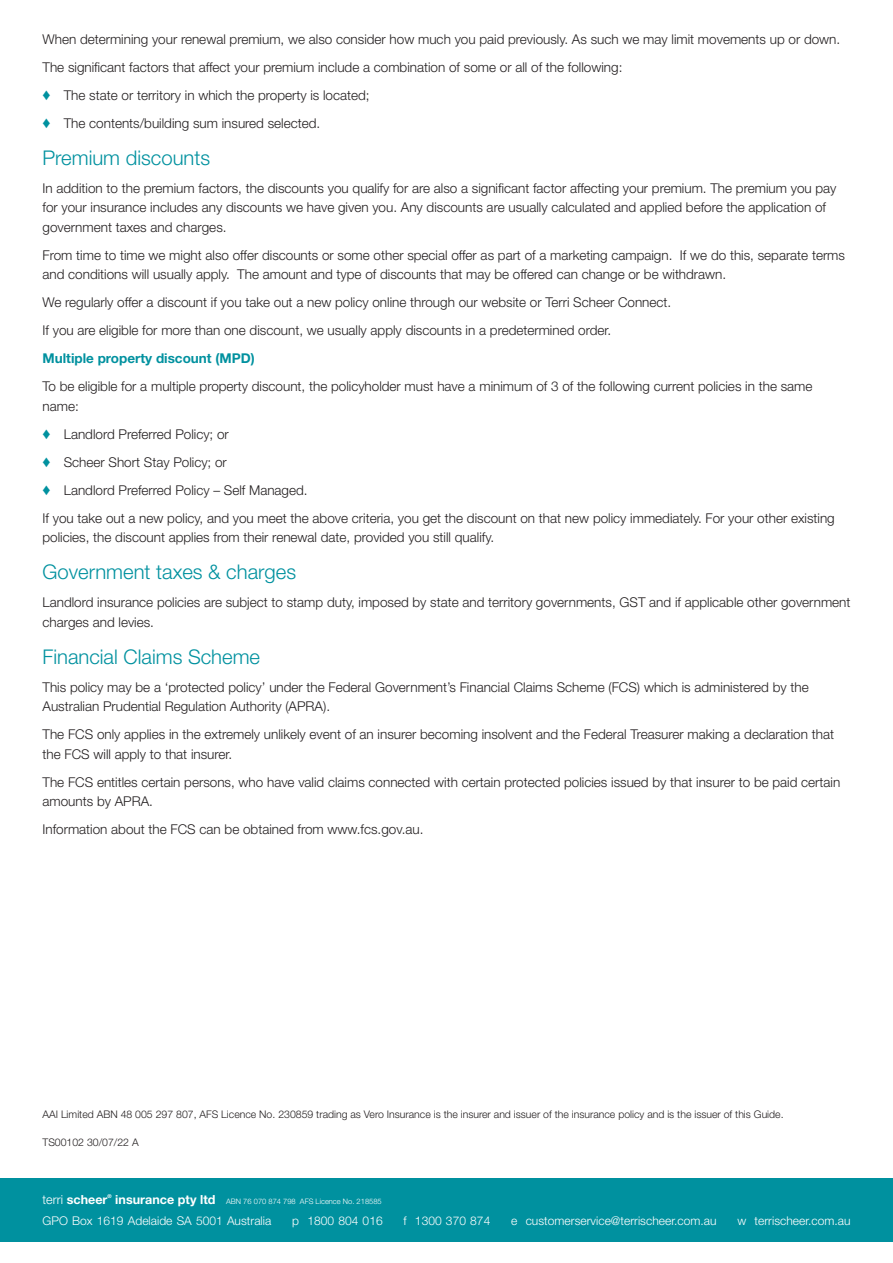
<style>
.page{position:relative;width:893px;height:1263px;background:#fff}
.page>*{position:absolute;margin:0;border:0;box-sizing:border-box;transform-origin:0 0}
.t1{font:300 20.25px "Helvetica Neue LT Std";color:#00919f}
.t2{font:300 13.5px/19.5px "Helvetica Neue LT Std";color:#231f20}
.t3{font:700 13.5px "Helvetica Neue LT Std";color:#00919f}
.t4{font:700 12.6px "Helvetica Neue LT Std";letter-spacing:.005em;color:#fff}
.t5{font:300 12px "Helvetica Neue LT Std";letter-spacing:.005em;color:#fff}
.t6{font:300 10.5px "Helvetica Neue LT Std";color:#231f20}
.t7{font:300 7.5px "Helvetica Neue LT Std";letter-spacing:.005em;color:#fff}
.t8{font:700 5.25px "Helvetica Neue LT Std";color:#fff}
.s1{color:#00919f}
.s2{font-weight:300}
.s3{font-weight:700;font-size:12.6px}
</style>
<div class="page">
<div style="left:0;top:1178px;width:893px;height:64px;background:#00919f"></div>
<p class="t2" style="left:43px;top:25px;width:799px;line-height:28px">When determining your renewal premium, we also consider how much you paid previously. As such we may limit movements up or down.<br>The significant factors that affect your premium include a combination of some or all of the following:<br><span class="s1">♦</span> The state or territory in which the property is located;<br><span class="s1">♦</span> The contents/building sum insured selected.</p>
<h1 class="t1" style="left:43px;top:145px;width:169px">Premium discounts</h1>
<p class="t2" style="left:43px;top:178px;width:795px">In addition to the premium factors, the discounts you qualify for are also a significant factor affecting your premium. The premium you pay for your insurance includes any discounts we have given you. Any discounts are usually calculated and applied before the application of government taxes and charges.</p>
<p class="t2" style="left:43px;top:245px;width:804px">From time to time we might also offer discounts or some other special offer as part of a marketing campaign. If we do this, separate terms and conditions will usually apply. The amount and type of discounts that may be offered can change or be withdrawn.</p>
<p class="t2" style="left:43px;top:288px;width:630px;line-height:28px">We regularly offer a discount if you take out a new policy online through our website or Terri Scheer Connect.<br>If you are eligible for more than one discount, we usually apply discounts in a predetermined order.</p>
<p class="t3" style="left:43px;top:350px;width:214px">Multiple property discount (MPD)</p>
<p class="t2" style="left:43px;top:376px;width:771px">To be eligible for a multiple property discount, the policyholder must have a minimum of 3 of the following current policies in the same name:</p>
<p class="t2" style="left:43px;top:420px;width:794px;line-height:28px"><span class="s1">♦</span> Landlord Preferred Policy; or<br><span class="s1">♦</span> Scheer Short Stay Policy; or<br><span class="s1">♦</span> Landlord Preferred Policy – Self Managed.<br>If you take out a new policy, and you meet the above criteria, you get the discount on that new policy immediately. For your other existing</p>
<p class="t2" style="left:43px;top:527px;width:453px">policies, the discount applies from their renewal date, provided you still qualify.</p>
<h1 class="t1" style="left:43px;top:560px;width:255px">Government taxes &amp; charges</h1>
<p class="t2" style="left:43px;top:592px;width:809px">Landlord insurance policies are subject to stamp duty, imposed by state and territory governments, GST and if applicable other government charges and levies.</p>
<h1 class="t1" style="left:43px;top:644px;width:219px">Financial Claims Scheme</h1>
<p class="t2" style="left:43px;top:677px;width:768px">This policy may be a ‘protected policy’ under the Federal Government’s Financial Claims Scheme (FCS) which is administered by the<br>Australian Prudential Regulation Authority (APRA).</p>
<p class="t2" style="left:43px;top:725px;width:793px">The FCS only applies in the extremely unlikely event of an insurer becoming insolvent and the Federal Treasurer making a declaration that the FCS will apply to that insurer.</p>
<p class="t2" style="left:43px;top:772px;width:799px">The FCS entitles certain persons, who have valid claims connected with certain protected policies issued by that insurer to be paid certain amounts by APRA.</p>
<p class="t2" style="left:43px;top:820px;width:382px">Information about the FCS can be obtained from www.fcs.gov.au.</p>
<p class="t6" style="left:43px;top:1108px;width:743px">AAI Limited ABN 48 005 297 807, AFS Licence No. 230859 trading as Vero Insurance is the insurer and issuer of the insurance policy and is the issuer of this Guide.</p>
<p class="t6" style="left:43px;top:1136px;width:98px">TS00102 30/07/22 A</p>
<p class="t4" style="left:43px;top:1192px;width:66px"><span class="s2">terri</span> scheer</p>
<p class="t8" style="left:108px;top:1193px;width:6px">®</p>
<p class="t7" style="left:115px;top:1197px;width:268px"><span class="s3">insurance pty ltd</span> ABN 76 070 874 798 AFS Licence No. 218585</p>
<p class="t5" style="left:43px;top:1213px;width:230px">GPO Box 1619 Adelaide SA 5001 Australia</p>
<p class="t5" style="left:292px;top:1213px;width:92px">p 1800 804 016</p>
<p class="t5" style="left:404px;top:1213px;width:88px">f 1300 370 874</p>
<p class="t5" style="left:511px;top:1213px;width:207px">e customerservice@terrischeer.com.au</p>
<p class="t5" style="left:737px;top:1213px;width:115px">w terrischeer.com.au</p>
</div>
